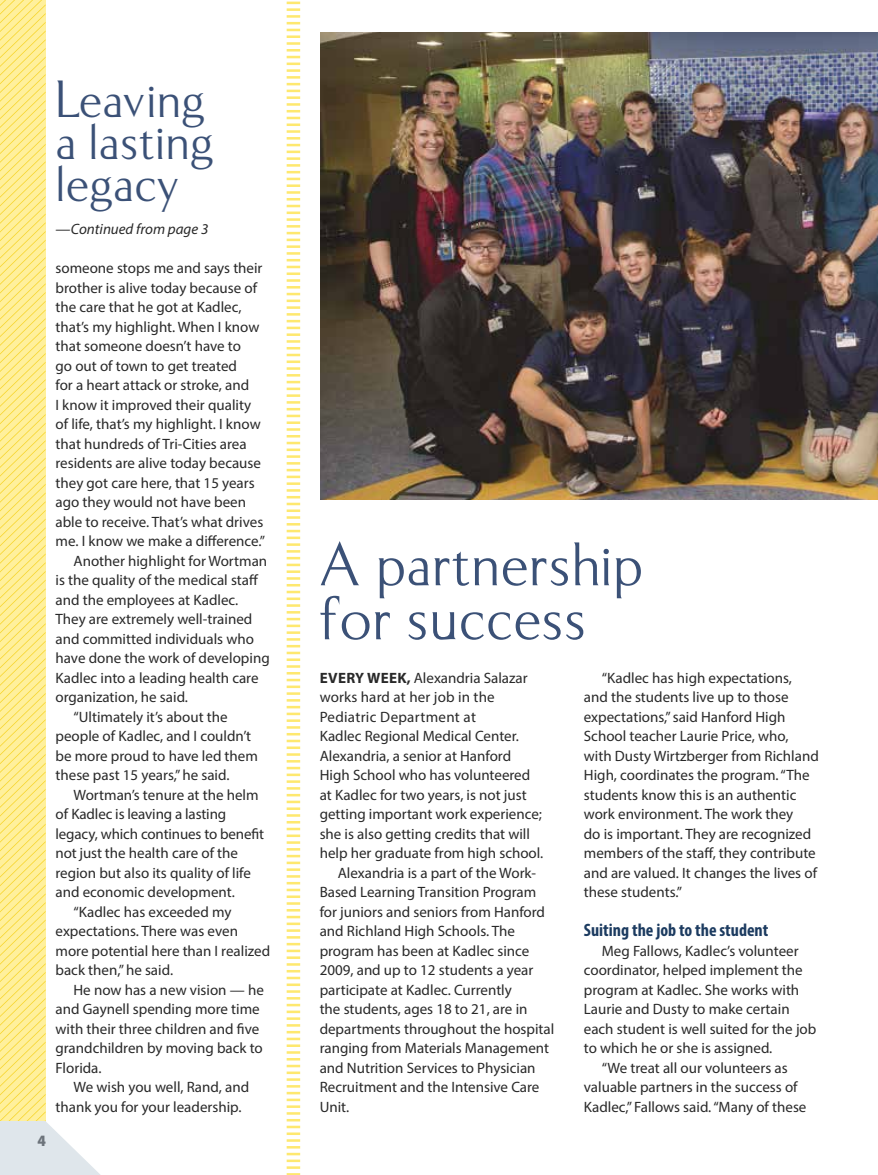
<style>
.page{position:relative;width:878px;height:1175px;background:#fff}
.page>*{position:absolute;margin:0;border:0;box-sizing:border-box;transform-origin:0 0}
.t1{font:600 54px/54px "Kadlec Pro";letter-spacing:-.02em;color:#3b5177}
.t2{font:600 45px/42px "Kadlec Pro";letter-spacing:-.02em;color:#3b5177}
.t3{font:700 condensed 18px "Myriad Pro";color:#1c3b60}
.t4{font:900 semi-condensed 15.9px "Myriad Pro";color:#6d747b}
.t5{font:15px/19.5px "Myriad Pro";color:#292929}
.t6{font:15px "Myriad Pro";letter-spacing:.02em;color:#292929}
.t7{font:italic 15px "Myriad Pro";color:#292929}
.s1{font-weight:700}
</style>
<div class="page">
<svg style="left:286px;top:2px;width:14px;height:1172px"></svg>
<img style="left:320px;top:33px;width:558px;height:466px">
<svg style="left:0;top:0;width:99px;height:1174px"></svg>
<h2 class="t2" style="left:56px;top:82px;width:161px">Leaving a lasting legacy</h2>
<p class="t7" style="left:55px;top:220px;width:154px">—Continued from page 3</p>
<p class="t4" style="left:38px;top:1132px;width:10px">4</p>
<p class="t5" style="left:55px;top:258px;width:208px">someone stops me and says their</p>
<p class="t5" style="left:55px;top:277px;width:203px">brother is alive today because of</p>
<p class="t5" style="left:55px;top:297px;width:187px">the care that he got at Kadlec,</p>
<p class="t5" style="left:55px;top:316px;width:205px">that’s my highlight. When I know</p>
<p class="t5" style="left:55px;top:336px;width:187px">that someone doesn’t have to</p>
<p class="t5" style="left:55px;top:355px;width:183px">go out of town to get treated</p>
<p class="t5" style="left:55px;top:375px;width:195px">for a heart attack or stroke, and</p>
<p class="t5" style="left:55px;top:394px;width:197px">I know it improved their quality</p>
<p class="t5" style="left:55px;top:414px;width:207px">of life, that’s my highlight. I know</p>
<p class="t5" style="left:55px;top:433px;width:193px">that hundreds of Tri-Cities area</p>
<p class="t5" style="left:55px;top:453px;width:207px">residents are alive today because</p>
<p class="t5" style="left:55px;top:472px;width:201px">they got care here, that 15 years</p>
<p class="t5" style="left:55px;top:492px;width:192px">ago they would not have been</p>
<p class="t5" style="left:55px;top:511px;width:209px">able to receive. That’s what drives</p>
<p class="t5" style="left:55px;top:531px;width:211px">me. I know we make a difference.”</p>
<p class="t5" style="left:73px;top:550px;width:195px">Another highlight for Wortman</p>
<p class="t5" style="left:55px;top:570px;width:204px">is the quality of the medical staff</p>
<p class="t5" style="left:55px;top:589px;width:184px">and the employees at Kadlec.</p>
<p class="t5" style="left:55px;top:609px;width:198px">They are extremely well-trained</p>
<p class="t5" style="left:55px;top:628px;width:200px">and committed individuals who</p>
<p class="t5" style="left:55px;top:648px;width:216px">have done the work of developing</p>
<p class="t5" style="left:55px;top:667px;width:204px">Kadlec into a leading health care</p>
<p class="t5" style="left:55px;top:687px;width:134px">organization, he said.</p>
<p class="t5" style="left:73px;top:706px;width:156px">“Ultimately it’s about the</p>
<p class="t5" style="left:55px;top:726px;width:197px">people of Kadlec, and I couldn’t</p>
<p class="t5" style="left:55px;top:745px;width:204px">be more proud to have led them</p>
<p class="t5" style="left:55px;top:765px;width:175px">these past 15 years,” he said.</p>
<p class="t5" style="left:73px;top:784px;width:186px">Wortman’s tenure at the helm</p>
<p class="t5" style="left:55px;top:804px;width:172px">of Kadlec is leaving a lasting</p>
<p class="t5" style="left:55px;top:823px;width:210px">legacy, which continues to benefit</p>
<p class="t5" style="left:55px;top:843px;width:184px">not just the health care of the</p>
<p class="t5" style="left:55px;top:862px;width:197px">region but also its quality of life</p>
<p class="t5" style="left:55px;top:882px;width:181px">and economic development.</p>
<p class="t5" style="left:73px;top:901px;width:159px">“Kadlec has exceeded my</p>
<p class="t5" style="left:55px;top:921px;width:184px">expectations. There was even</p>
<p class="t5" style="left:55px;top:940px;width:216px">more potential here than I realized</p>
<p class="t5" style="left:55px;top:960px;width:119px">back then,” he said.</p>
<p class="t5" style="left:73px;top:979px;width:192px">He now has a new vision — he</p>
<p class="t5" style="left:55px;top:999px;width:206px">and Gaynell spending more time</p>
<p class="t5" style="left:55px;top:1018px;width:205px">with their three children and five</p>
<p class="t5" style="left:55px;top:1038px;width:209px">grandchildren by moving back to</p>
<p class="t5" style="left:55px;top:1057px;width:48px">Florida.</p>
<p class="t5" style="left:73px;top:1077px;width:177px">We wish you well, Rand, and</p>
<p class="t5" style="left:55px;top:1096px;width:187px">thank you for your leadership.</p>
<h1 class="t1" style="left:320px;top:541px;width:326px">A partnership for success</h1>
<p class="t5" style="left:320px;top:667px;width:209px"><span class="s1">EVERY WEEK,</span> Alexandria Salazar</p>
<p class="t5" style="left:319px;top:687px;width:176px">works hard at her job in the</p>
<p class="t6" style="left:319px;top:707px;width:158px">Pediatric Department at</p>
<p class="t5" style="left:319px;top:726px;width:201px">Kadlec Regional Medical Center.</p>
<p class="t5" style="left:319px;top:745px;width:193px">Alexandria, a senior at Hanford</p>
<p class="t5" style="left:319px;top:765px;width:212px">High School who has volunteered</p>
<p class="t5" style="left:319px;top:784px;width:209px">at Kadlec for two years, is not just</p>
<p class="t5" style="left:319px;top:804px;width:224px">getting important work experience;</p>
<p class="t5" style="left:319px;top:823px;width:212px">she is also getting credits that will</p>
<p class="t5" style="left:319px;top:843px;width:225px">help her graduate from high school.</p>
<p class="t5" style="left:337px;top:862px;width:200px">Alexandria is a part of the Work-</p>
<p class="t5" style="left:319px;top:882px;width:218px">Based Learning Transition Program</p>
<p class="t5" style="left:319px;top:901px;width:227px">for juniors and seniors from Hanford</p>
<p class="t5" style="left:319px;top:921px;width:197px">and Richland High Schools. The</p>
<p class="t5" style="left:319px;top:940px;width:211px">program has been at Kadlec since</p>
<p class="t5" style="left:319px;top:960px;width:215px">2009, and up to 12 students a year</p>
<p class="t5" style="left:319px;top:979px;width:194px">participate at Kadlec. Currently</p>
<p class="t5" style="left:319px;top:999px;width:209px">the students, ages 18 to 21, are in</p>
<p class="t5" style="left:319px;top:1018px;width:236px">departments throughout the hospital</p>
<p class="t5" style="left:319px;top:1038px;width:231px">ranging from Materials Management</p>
<p class="t5" style="left:319px;top:1057px;width:217px">and Nutrition Services to Physician</p>
<p class="t5" style="left:319px;top:1077px;width:221px">Recruitment and the Intensive Care</p>
<p class="t5" style="left:319px;top:1096px;width:31px">Unit.</p>
<p class="t5" style="left:584px;top:667px;width:236px;text-indent:18px">“Kadlec has high expectations, and the students live up to those expectations,” said Hanford High School teacher Laurie Price, who, with Dusty Wirtzberger from Richland High, coordinates the program. “The students know this is an authentic work environment. The work they<br>do is important. They are recognized members of the staff, they contribute and are valued. It changes the lives of these students.”</p>
<p class="t3" style="left:584px;top:919px;width:186px">Suiting the job to the student</p>
<p class="t5" style="left:602px;top:940px;width:198px">Meg Fallows, Kadlec’s volunteer</p>
<p class="t5" style="left:584px;top:960px;width:220px">coordinator, helped implement the</p>
<p class="t5" style="left:584px;top:979px;width:217px">program at Kadlec. She works with</p>
<p class="t5" style="left:584px;top:999px;width:207px">Laurie and Dusty to make certain</p>
<p class="t5" style="left:584px;top:1018px;width:234px">each student is well suited for the job</p>
<p class="t5" style="left:584px;top:1038px;width:190px">to which he or she is assigned.</p>
<p class="t5" style="left:602px;top:1057px;width:187px">“We treat all our volunteers as</p>
<p class="t5" style="left:584px;top:1077px;width:215px">valuable partners in the success of</p>
<p class="t5" style="left:584px;top:1096px;width:224px">Kadlec,” Fallows said. “Many of these</p>
</div>
